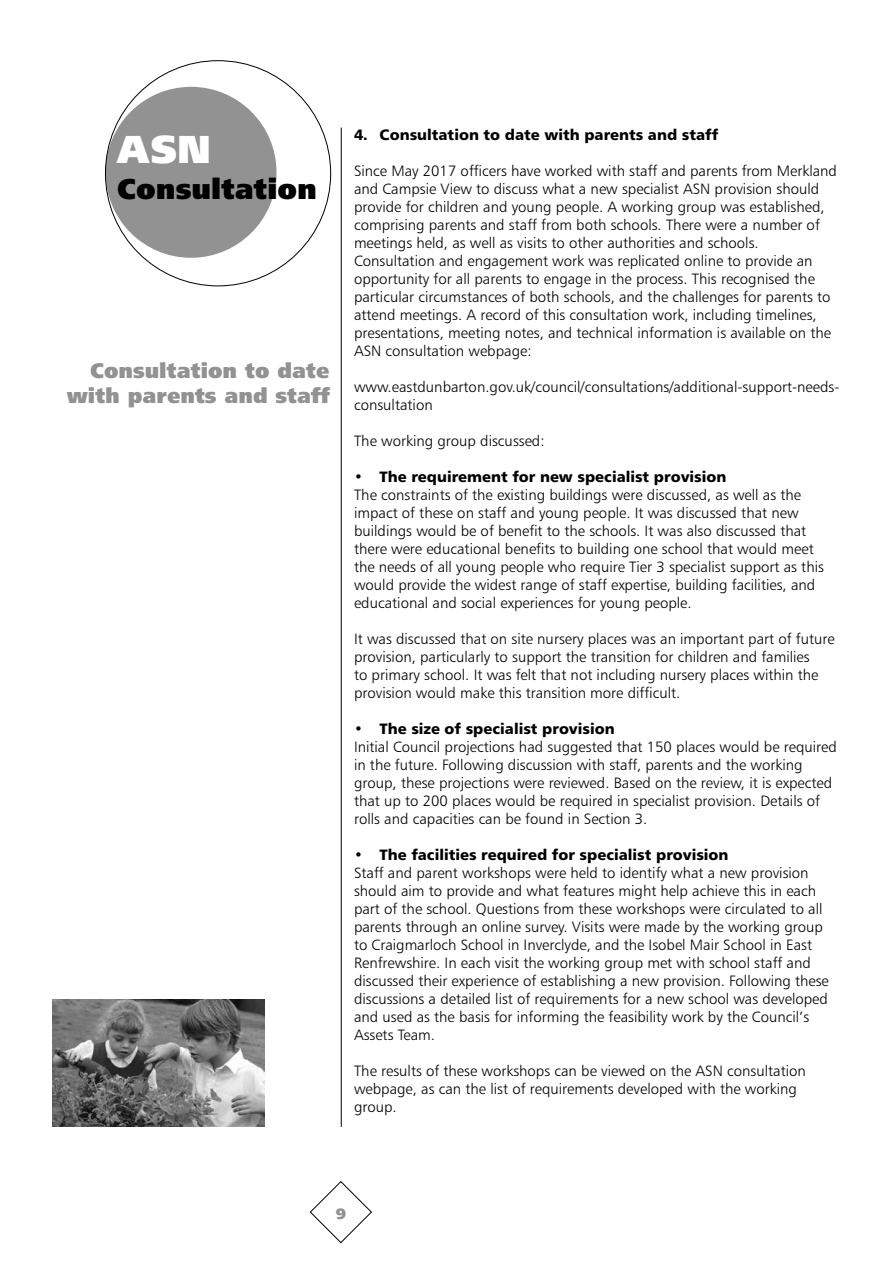
<style>
.page{position:relative;width:893px;height:1263px;background:#fff}
.page>*{position:absolute;margin:0;border:0;box-sizing:border-box;transform-origin:0 0}
.t1{font:39px "Humanist 777 BT Extra Black B";color:#fff}
.t2{font:28.5px "Humanist 777 BT Extra Black B";color:#000}
.t3{font:21px/25.2px "Humanist 777 BT Extra Black B";color:#929292;text-align:right}
.t4{font:15px/18px "Humanist 777 BT Light B";color:#000}
.t5{font:15px "Humanist 777 BT Black B";color:#000}
.t6{font:15px "Humanist 777 BT Extra Black B";color:#929292}
</style>
<div class="page">
<div style="left:105px;top:87px;width:171px;height:171px;background:#929292;border-radius:50%"></div>
<hr style="left:341px;top:128px;width:1px;height:999px;background:#000">
<svg style="left:310px;top:1181px;width:62px;height:62px"></svg>
<img style="left:52px;top:999px;width:213px;height:128px">
<h1 class="t1" style="left:117px;top:125px;width:95px">ASN</h1>
<h2 class="t2" style="left:117px;top:171px;width:201px">Consultation</h2>
<h3 class="t3" style="left:67px;top:358px;width:264px">Consultation to date with parents and staff</h3>
<p class="t5" style="left:354px;top:125px;width:366px">4. Consultation to date with parents and staff</p>
<p class="t4" style="left:354px;top:161px;width:485px">Since May 2017 officers have worked with staff and parents from Merkland and Campsie View to discuss what a new specialist ASN provision should provide for children and young people. A working group was established, comprising parents and staff from both schools. There were a number of meetings held, as well as visits to other authorities and schools.<br>Consultation and engagement work was replicated online to provide an opportunity for all parents to engage in the process. This recognised the particular circumstances of both schools, and the challenges for parents to attend meetings. A record of this consultation work, including timelines, presentations, meeting notes, and technical information is available on the ASN consultation webpage:</p>
<p class="t4" style="left:354px;top:377px;width:487px">www.eastdunbarton.gov.uk/council/consultations/additional-support-needs&shy;consultation</p>
<p class="t4" style="left:354px;top:431px;width:192px">The working group discussed:</p>
<p class="t5" style="left:354px;top:467px;width:374px">• The requirement for new specialist provision</p>
<p class="t4" style="left:354px;top:485px;width:471px">The constraints of the existing buildings were discussed, as well as the impact of these on staff and young people. It was discussed that new buildings would be of benefit to the schools. It was also discussed that there were educational benefits to building one school that would meet the needs of all young people who require Tier 3 specialist support as this would provide the widest range of staff expertise, building facilities, and educational and social experiences for young people.</p>
<p class="t4" style="left:354px;top:629px;width:482px">It was discussed that on site nursery places was an important part of future provision, particularly to support the transition for children and families<br>to primary school. It was felt that not including nursery places within the provision would make this transition more difficult.</p>
<p class="t5" style="left:354px;top:719px;width:262px">• The size of specialist provision</p>
<p class="t4" style="left:354px;top:737px;width:484px">Initial Council projections had suggested that 150 places would be required in the future. Following discussion with staff, parents and the working group, these projections were reviewed. Based on the review, it is expected that up to 200 places would be required in specialist provision. Details of rolls and capacities can be found in Section 3.</p>
<p class="t5" style="left:354px;top:845px;width:376px">• The facilities required for specialist provision</p>
<p class="t4" style="left:354px;top:863px;width:476px">Staff and parent workshops were held to identify what a new provision should aim to provide and what features might help achieve this in each part of the school. Questions from these workshops were circulated to all parents through an online survey. Visits were made by the working group to Craigmarloch School in Inverclyde, and the Isobel Mair School in East Renfrewshire. In each visit the working group met with school staff and discussed their experience of establishing a new provision. Following these discussions a detailed list of requirements for a new school was developed and used as the basis for informing the feasibility work by the Council’s Assets Team.</p>
<p class="t4" style="left:354px;top:1061px;width:453px">The results of these workshops can be viewed on the ASN consultation webpage, as can the list of requirements developed with the working group.</p>
<p class="t6" style="left:336px;top:1204px;width:12px">9</p>
</div>
